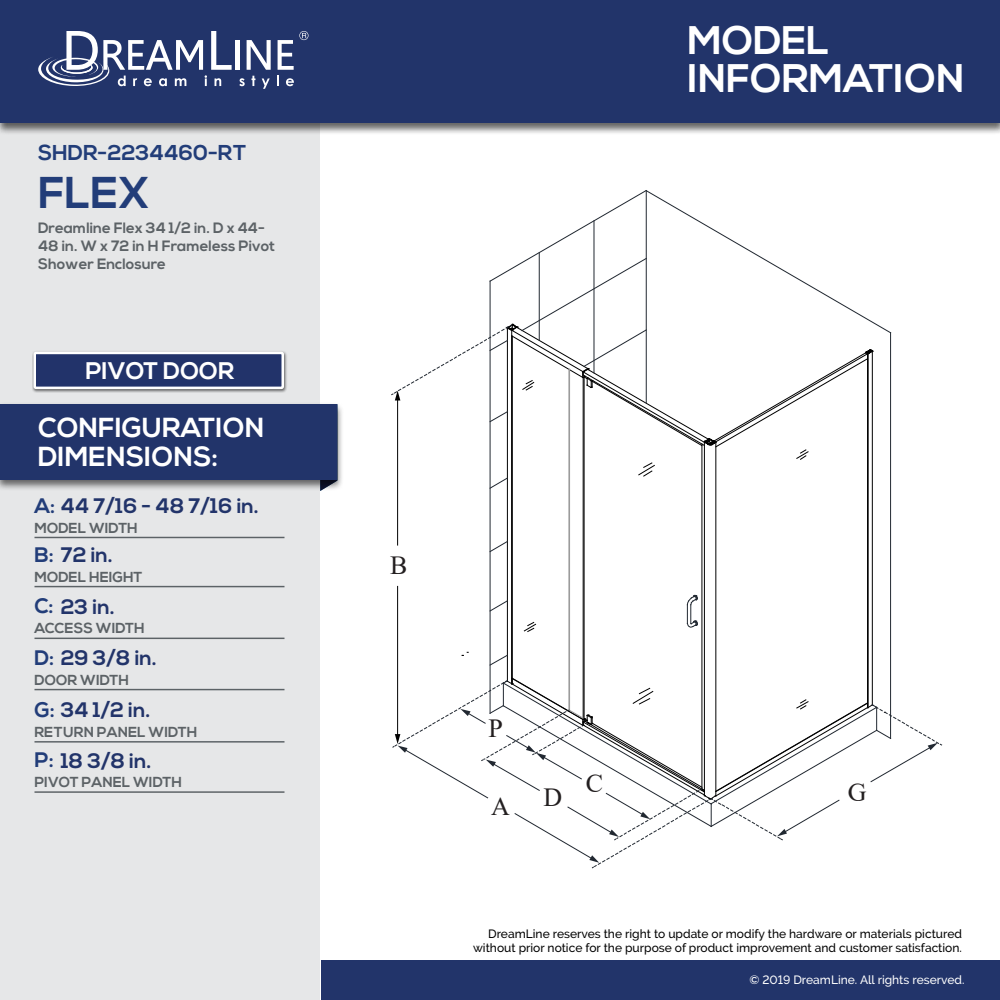
<style>
.page{position:relative;width:1000px;height:1000px;background:#fff}
.page>*{position:absolute;margin:0;border:0;box-sizing:border-box;transform-origin:0 0}
.t1{font:700 44.5px "Nexa";color:#223d79}
.t2{font:700 39.9px/38px "Nexa";color:#fff}
.t3{font:700 27.5px/29px "Nexa";color:#fff}
.t4{font:26.1px "Times New Roman";color:#231f20}
.t5{font:700 24px "Nexa";color:#fff}
.t6{font:700 21.5px "Nexa";color:#223d79}
.t7{font:700 21px "Nexa";color:#22346a}
.t8{font:700 15px/18px "Nexa";color:#5c6266}
.t9{font:700 14.5px "Nexa";color:#5c6266}
.t10{font:500 12px/14.4px "Raleway";color:#000;text-align:right}
.t11{font:500 12px "Raleway";color:#fff}
.s1{color:#223d79}
</style>
<div class="page">
<div style="left:0;top:117px;width:320px;height:883px;background:#e6e7e8"></div>
<div style="left:0;top:402px;width:344px;height:89px;background:#000;opacity:.57"></div>
<div style="left:0;top:404px;width:337px;height:75px;background:#22346a"></div>
<div style="left:0;top:0;width:1000px;height:135px;background:#000;opacity:.6"></div>
<div style="left:0;top:0;width:1000px;height:122px;background:#22346a"></div>
<div style="left:321px;top:960px;width:679px;height:40px;background:#22346a"></div>
<svg style="left:239px;top:78px;width:6px;height:8px"></svg>
<svg style="left:251px;top:76px;width:4px;height:10px"></svg>
<svg style="left:262px;top:78px;width:8px;height:11px"></svg>
<svg style="left:277px;top:76px;width:2px;height:10px"></svg>
<svg style="left:286px;top:78px;width:8px;height:8px"></svg>
<svg style="left:38px;top:31px;width:194px;height:55px"></svg>
<hr style="left:236px;top:40px;width:4px;height:30px;background:#fff">
<svg style="left:247px;top:40px;width:24px;height:30px"></svg>
<svg style="left:278px;top:31px;width:30px;height:39px"></svg>
<div style="left:32px;top:350px;width:256px;height:43px;background:#000;opacity:.6"></div>
<div style="left:35px;top:353px;width:248px;height:35px;background:#22336a"></div>
<div style="left:34px;top:352px;width:250px;height:37px;border:2px solid #fff"></div>
<svg style="left:687px;top:595px;width:11px;height:32px"></svg>
<hr style="left:507px;top:328px;width:1px;height:353px;background:#010101">
<hr style="left:512px;top:336px;width:1px;height:347px;background:#010101">
<hr style="left:584px;top:377px;width:1px;height:342px;background:#010101">
<hr style="left:583px;top:378px;width:1px;height:341px;background:#010101">
<hr style="left:702px;top:444px;width:1px;height:345px;background:#010101">
<hr style="left:569px;top:369px;width:1px;height:341px;background:#989898">
<svg style="left:524px;top:622px;width:12px;height:10px"></svg>
<hr style="left:704px;top:442px;width:1px;height:354px;background:#010101">
<hr style="left:716px;top:442px;width:1px;height:354px;background:#010101">
<hr style="left:868px;top:354px;width:1px;height:354px;background:#010101">
<hr style="left:872px;top:351px;width:1px;height:354px;background:#010101">
<hr style="left:490px;top:281px;width:1px;height:432px;background:#212831">
<svg style="left:490px;top:541px;width:18px;height:11px"></svg>
<svg style="left:490px;top:601px;width:18px;height:10px"></svg>
<svg style="left:490px;top:655px;width:18px;height:10px"></svg>
<hr style="left:890px;top:333px;width:1px;height:405px;background:#212831">
<hr style="left:397px;top:399px;width:1px;height:146px;background:#010101">
<hr style="left:397px;top:586px;width:1px;height:150px;background:#010101">
<svg style="left:391px;top:190px;width:501px;height:299px"></svg>
<svg style="left:392px;top:678px;width:550px;height:191px"></svg>
<hr style="left:34px;top:537px;width:250px;height:1px;background:#5c6266">
<hr style="left:34px;top:586px;width:250px;height:1px;background:#5c6266">
<hr style="left:34px;top:638px;width:250px;height:1px;background:#5c6266">
<hr style="left:34px;top:689px;width:250px;height:1px;background:#5c6266">
<hr style="left:34px;top:741px;width:250px;height:2px;background:#5c6266">
<hr style="left:34px;top:791px;width:250px;height:2px;background:#5c6266">
<div style="left:754px;top:160px;width:219px;height:62px;background:#fff"></div>
<h3 class="t6" style="left:38px;top:140px;width:210px">SHDR-2234460-RT</h3>
<h1 class="t1" style="left:38px;top:167px;width:113px">FLEX</h1>
<p class="t8" style="left:38px;top:220px;width:239px">Dreamline Flex 34 1/2 in. D x 44-<br>48 in. W x 72 in H Frameless Pivot<br>Shower Enclosure</p>
<h3 class="t5" style="left:85px;top:356px;width:150px">PIVOT DOOR</h3>
<h3 class="t3" style="left:38px;top:414px;width:228px">CONFIGURATION<br>DIMENSIONS:</h3>
<h3 class="t7" style="left:34px;top:494px;width:226px"><span class="s1">A:</span> 44 7/16 - 48 7/16 in.</h3>
<p class="t9" style="left:34px;top:519px;width:105px">MODEL WIDTH</p>
<h3 class="t7" style="left:34px;top:543px;width:80px"><span class="s1">B:</span> 72 in.</h3>
<p class="t9" style="left:34px;top:568px;width:110px">MODEL HEIGHT</p>
<h3 class="t7" style="left:34px;top:595px;width:82px"><span class="s1">C:</span> 23 in.</h3>
<p class="t9" style="left:34px;top:620px;width:112px">ACCESS WIDTH</p>
<h3 class="t7" style="left:34px;top:646px;width:124px"><span class="s1">D:</span> 29 3/8 in.</h3>
<p class="t9" style="left:34px;top:671px;width:96px">DOOR WIDTH</p>
<h3 class="t7" style="left:34px;top:698px;width:118px"><span class="s1">G:</span> 34 1/2 in.</h3>
<p class="t9" style="left:34px;top:723px;width:164px">RETURN PANEL WIDTH</p>
<h3 class="t7" style="left:34px;top:748px;width:119px"><span class="s1">P:</span> 18 3/8 in.</h3>
<p class="t9" style="left:34px;top:774px;width:149px">PIVOT PANEL WIDTH</p>
<h2 class="t2" style="left:688px;top:23px;width:278px">MODEL<br>INFORMATION</h2>
<h3 class="t4" style="left:390px;top:547px;width:19px">B</h3>
<h3 class="t4" style="left:489px;top:710px;width:16px">P</h3>
<h3 class="t4" style="left:491px;top:787px;width:20px">A</h3>
<h3 class="t4" style="left:544px;top:778px;width:20px">D</h3>
<h3 class="t4" style="left:586px;top:764px;width:19px">C</h3>
<h3 class="t4" style="left:848px;top:774px;width:20px">G</h3>
<p class="t10" style="left:473px;top:926px;width:490px">DreamLine reserves the right to update or modify the hardware or materials pictured without prior notice for the purpose of product improvement and customer satisfaction.</p>
<p class="t11" style="left:749px;top:973px;width:217px">© 2019 DreamLine. All rights reserved.</p>
</div>
